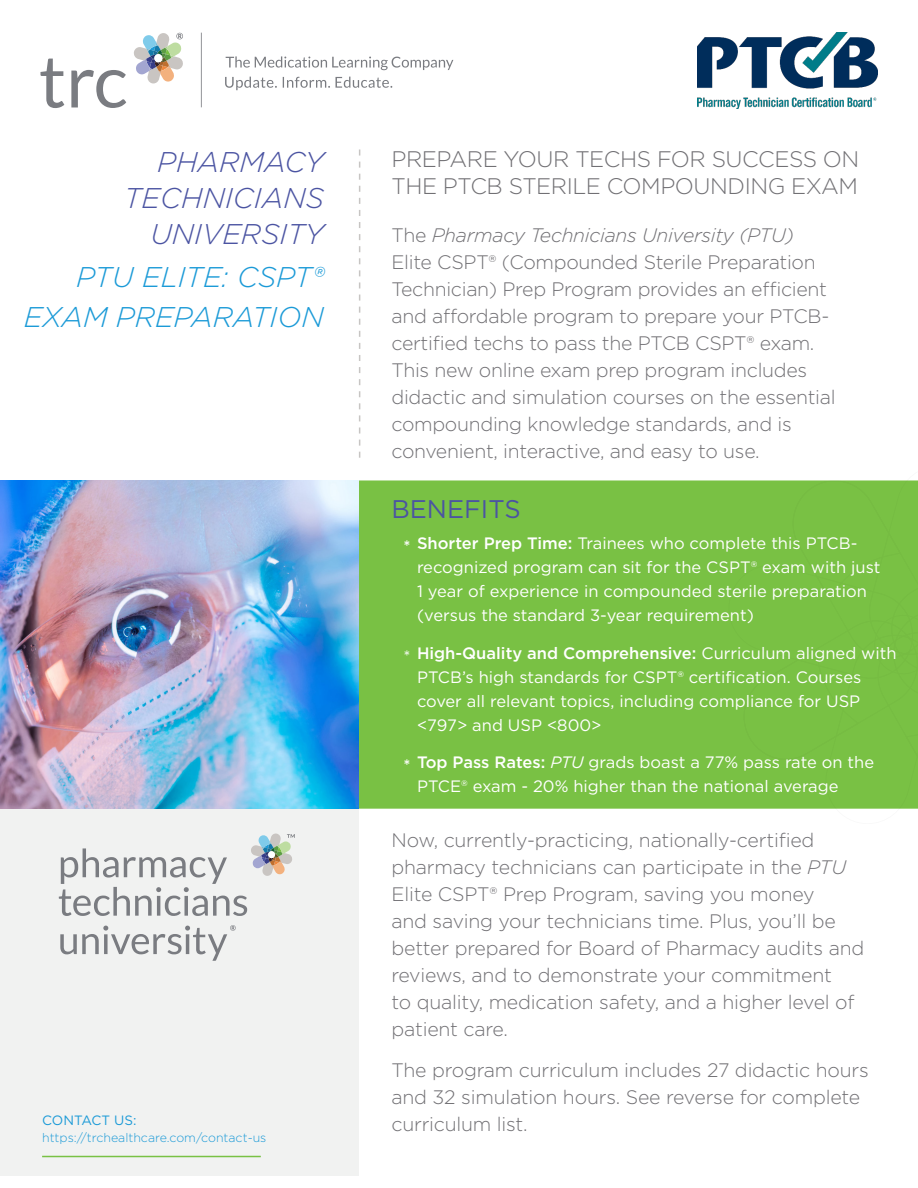
<style>
.page{position:relative;width:918px;height:1188px;background:#fff}
.page>*{position:absolute;margin:0;border:0;box-sizing:border-box;transform-origin:0 0}
.t1{font:italic 300 28.5px/36px "Gotham";color:#4b54a2;text-align:right}
.Subhead01{font:italic 300 28.5px/39.6px "Gotham";color:#1b9ad7;text-align:right}
.Benefit_Subhead{font:25.5px "Gotham";color:#4b54a2}
.SubTitle{font:300 22.5px/27px "Gotham";letter-spacing:-.02em;color:#717074}
.Content{font:300 19.5px/27px "Gotham";letter-spacing:-.015em;color:#717074}
.t2{font:16.5px/24px "Gotham";color:#fff}
.Copyright{font:13.5px "Gotham";color:#1b9ad7}
.Address{font:300 12.3px "Gotham";color:#1b9ad7}
.s1{font-style:italic}
.s2{font-weight:500}
</style>
<div class="page">
<div style="left:0;top:778px;width:359px;height:398px;background:#f1f2f1"></div>
<hr style="left:42px;top:1156px;width:219px;height:1px;background:#79c144">
<div style="left:359px;top:480px;width:370px;height:329px;background:#79c144"></div>
<div style="left:729px;top:480px;width:189px;height:329px;background:#79c144"></div>
<svg style="left:40px;top:59px;width:24px;height:49px"></svg>
<svg style="left:71px;top:70px;width:55px;height:38px"></svg>
<svg style="left:226px;top:56px;width:227px;height:14px"></svg>
<svg style="left:225px;top:77px;width:52px;height:13px"></svg>
<svg style="left:283px;top:77px;width:47px;height:11px"></svg>
<svg style="left:336px;top:77px;width:56px;height:11px"></svg>
<svg style="left:201px;top:33px;width:1px;height:74px"></svg>
<svg style="left:134px;top:33px;width:49px;height:50px"></svg>
<img style="left:698px;top:33px;width:180px;height:75px">
<svg style="left:359px;top:149px;width:1px;height:309px"></svg>
<img style="left:0;top:480px;width:359px;height:329px">
<svg style="left:59px;top:834px;width:236px;height:82px"></svg>
<svg style="left:60px;top:925px;width:176px;height:36px"></svg>
<p class="t1" style="left:124px;top:143px;width:201px">PHARMACY<br>TECHNICIANS<br>UNIVERSITY</p>
<p class="Subhead01" style="left:24px;top:256px;width:302px">PTU ELITE: CSPT®<br>EXAM PREPARATION</p>
<p class="Copyright" style="left:42px;top:1112px;width:96px">CONTACT US:</p>
<p class="Address" style="left:42px;top:1130px;width:226px">https://trchealthcare.com/contact-us</p>
<p class="SubTitle" style="left:392px;top:145px;width:469px">PREPARE YOUR TECHS FOR SUCCESS ON<br>THE PTCB STERILE COMPOUNDING EXAM</p>
<p class="Content" style="left:392px;top:221px;width:446px">The <span class="s1">Pharmacy Technicians University (PTU)<br></span>Elite CSPT® (Compounded Sterile Preparation Technician) Prep Program provides an efficient and affordable program to prepare your PTCB&shy;certified techs to pass the PTCB CSPT® exam.<br>This new online exam prep program includes didactic and simulation courses on the essential compounding knowledge standards, and is convenient, interactive, and easy to use.</p>
<p class="Benefit_Subhead" style="left:392px;top:493px;width:131px">BENEFITS</p>
<p class="t2" style="left:417px;top:531px;width:465px;text-indent:-14px"><span class="s2">* Shorter Prep Time:</span> Trainees who complete this PTCB&shy;recognized program can sit for the CSPT® exam with just 1 year of experience in compounded sterile preparation (versus the standard 3-year requirement)</p>
<p class="t2" style="left:417px;top:640px;width:481px;text-indent:-14px">* <span class="s2">High-Quality and Comprehensive:</span> Curriculum aligned with PTCB’s high standards for CSPT® certification. Courses cover all relevant topics, including compliance for USP &lt;797&gt; and USP &lt;800&gt;</p>
<p class="t2" style="left:417px;top:750px;width:459px;text-indent:-14px"><span class="s2">* Top Pass Rates:</span> <span class="s1">PTU</span> grads boast a 77% pass rate on the<br>PTCE® exam - 20% higher than the national average</p>
<p class="Content" style="left:392px;top:826px;width:474px">Now, currently-practicing, nationally-certified pharmacy technicians can participate in the <span class="s1">PTU </span>Elite CSPT® Prep Program, saving you money<br>and saving your technicians time. Plus, you’ll be better prepared for Board of Pharmacy audits and reviews, and to demonstrate your commitment<br>to quality, medication safety, and a higher level of patient care.</p>
<p class="Content" style="left:392px;top:1056px;width:479px">The program curriculum includes 27 didactic hours and 32 simulation hours. See reverse for complete curriculum list.</p>
</div>
